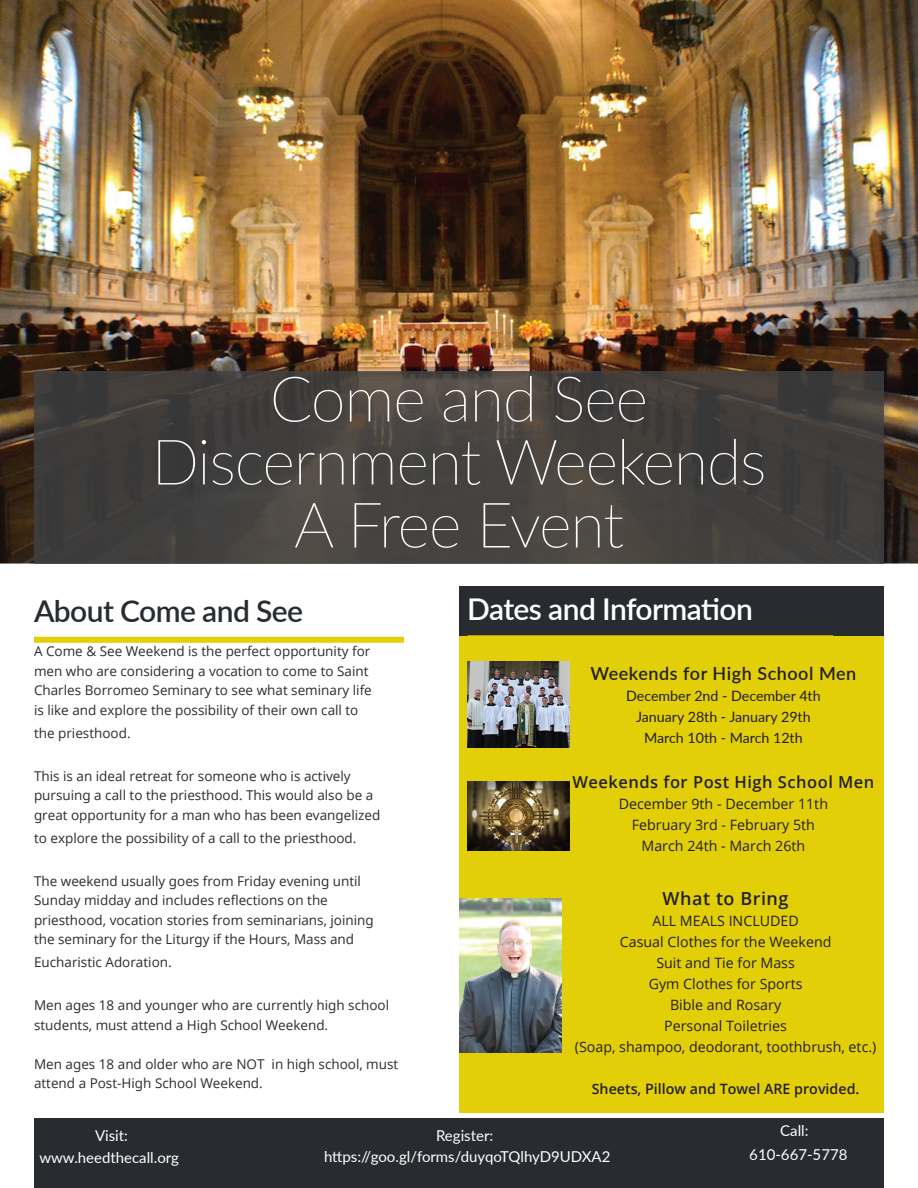
<style>
.page{position:relative;width:918px;height:1188px;background:#fff}
.page>*{position:absolute;margin:0;border:0;box-sizing:border-box;transform-origin:0 0}
.t1{font:100 63px/63px "Lato";letter-spacing:-.02em;color:#fff;text-align:center}
.t2{font:600 30px "Lato";letter-spacing:-.02em;color:#fff}
.t3{font:600 30px "Lato";letter-spacing:-.02em;color:#282c31}
.t4{font:600 18px "Lato";letter-spacing:.03em;color:#231f20}
.t5{font:600 18px "Open Sans";letter-spacing:.03em;color:#231f20}
.t6{font:600 16.5px "Open Sans";letter-spacing:.03em;color:#231f20}
.t7{font:15px "Lato";color:#fff}
.t8{font:14.25px/21px "Open Sans";color:#231f20;text-align:center}
.t9{font:14.25px/21px "Lato";color:#231f20;text-align:center}
.t10{font:600 14.25px "Open Sans";color:#231f20}
.t11{font:13.5px/19.5px "Open Sans";color:#282c31}
</style>
<div class="page">
<div style="left:34px;top:1119px;width:850px;height:69px;background:#282c31"></div>
<div style="left:459px;top:636px;width:425px;height:477px;background:#e3cf07"></div>
<img style="left:0;top:0;width:918px;height:563px">
<div style="left:459px;top:586px;width:425px;height:50px;background:#282c31"></div>
<div style="left:34px;top:371px;width:850px;height:192px;background:#414243"></div>
<img style="left:467px;top:661px;width:103px;height:87px">
<img style="left:459px;top:898px;width:103px;height:154px">
<img style="left:467px;top:782px;width:103px;height:68px">
<div style="left:34px;top:637px;width:370px;height:6px;background:#e3cf07"></div>
<div style="left:467px;top:635px;width:366px;height:6px;background:#e3cf07"></div>
<h1 class="t1" style="left:151px;top:365px;width:617px">Come and See<br>Discernment Weekends<br>A Free Event</h1>
<h2 class="t3" style="left:34px;top:589px;width:271px">About Come and See</h2>
<p class="t11" style="left:34px;top:641px;width:339px">A Come &amp; See Weekend is the perfect opportunity for men who are considering a vocation to come to Saint Charles Borromeo Seminary to see what seminary life is like and explore the possibility of their own call to</p>
<p class="t11" style="left:34px;top:723px;width:98px">the priesthood.</p>
<p class="t11" style="left:34px;top:766px;width:348px">This is an ideal retreat for someone who is actively pursuing a call to the priesthood. This would also be a great opportunity for a man who has been evangelized</p>
<p class="t11" style="left:34px;top:828px;width:324px">to explore the possibility of a call to the priesthood.</p>
<p class="t11" style="left:34px;top:871px;width:341px">The weekend usually goes from Friday evening until Sunday midday and includes reflections on the priesthood, vocation stories from seminarians, joining the seminary for the Liturgy if the Hours, Mass and</p>
<p class="t11" style="left:34px;top:952px;width:139px">Eucharistic Adoration.</p>
<p class="t11" style="left:34px;top:995px;width:357px">Men ages 18 and younger who are currently high school students, must attend a High School Weekend.</p>
<p class="t11" style="left:34px;top:1054px;width:366px">Men ages 18 and older who are NOT in high school, must attend a Post-High School Weekend.</p>
<h2 class="t2" style="left:467px;top:588px;width:287px">Dates and Information</h2>
<h3 class="t4" style="left:590px;top:660px;width:267px">Weekends for High School Men</h3>
<p class="t9" style="left:626px;top:684px;width:196px">December 2nd - December 4th<br>January 28th - January 29th<br>March 10th - March 12th</p>
<p class="t6" style="left:573px;top:770px;width:303px">Weekends for Post High School Men</p>
<p class="t8" style="left:619px;top:793px;width:211px">December 9th - December 11th<br>February 3rd - February 5th<br>March 24th - March 26th</p>
<h3 class="t5" style="left:663px;top:886px;width:127px">What to Bring</h3>
<p class="t8" style="left:575px;top:910px;width:303px">ALL MEALS INCLUDED<br>Casual Clothes for the Weekend<br>Suit and Tie for Mass<br>Gym Clothes for Sports<br>Bible and Rosary<br>Personal Toiletries<br>(Soap, shampoo, deodorant, toothbrush, etc.)</p>
<p class="t10" style="left:592px;top:1079px;width:269px">Sheets, Pillow and Towel ARE provided.</p>
<p class="t7" style="left:95px;top:1125px;width:34px">Visit:</p>
<p class="t7" style="left:436px;top:1125px;width:59px">Register:</p>
<p class="t7" style="left:780px;top:1120px;width:30px">Call:</p>
<p class="t7" style="left:39px;top:1147px;width:141px">www.heedthecall.org</p>
<p class="t7" style="left:324px;top:1146px;width:288px">https://goo.gl/forms/duyqoTQlhyD9UDXA2</p>
<p class="t7" style="left:749px;top:1144px;width:100px">610-667-5778</p>
</div>
